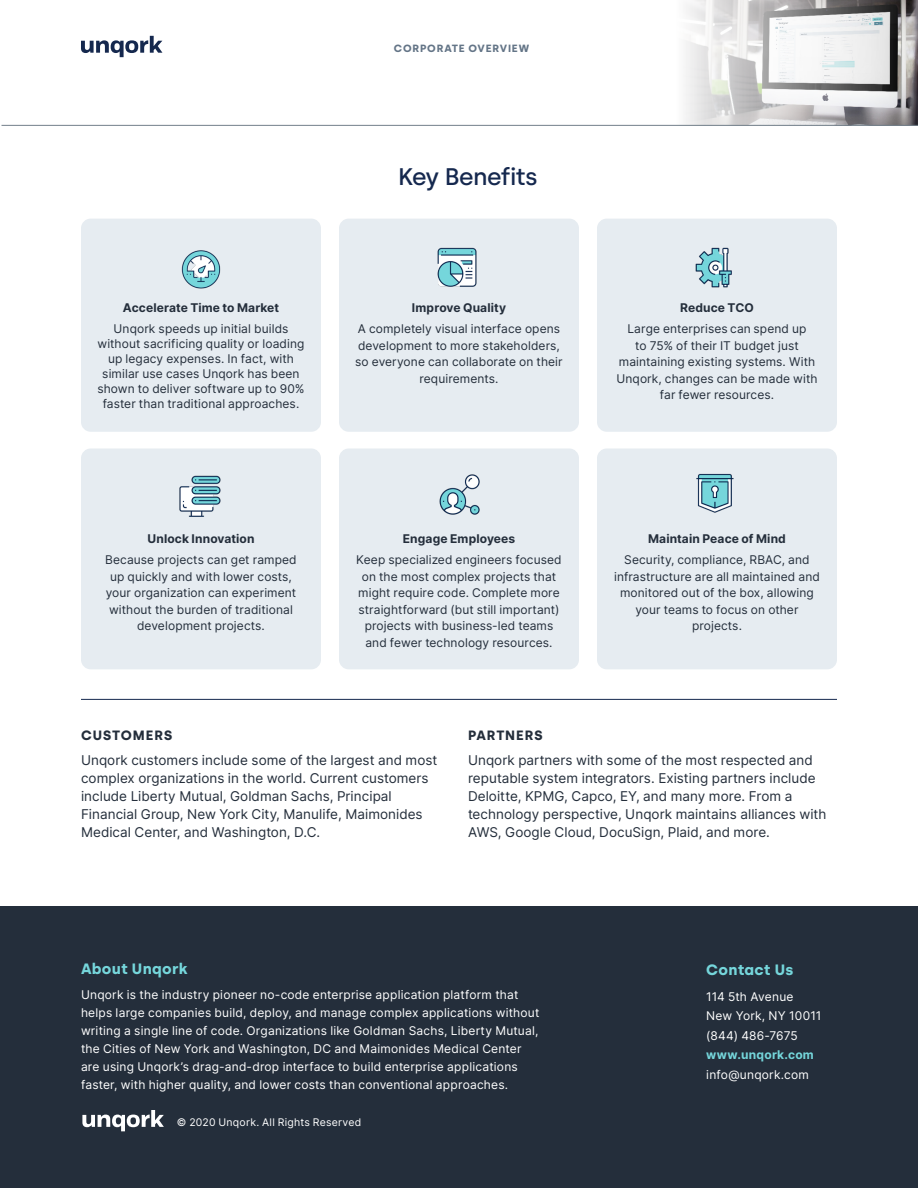
<style>
.page{position:relative;width:918px;height:1188px;background:#fff}
.page>*{position:absolute;margin:0;border:0;box-sizing:border-box;transform-origin:0 0}
.Body{font:500 24px "Silka";letter-spacing:-.035em;color:#15284e}
.Body-2{font:700 15px "Silka";letter-spacing:.02em;color:#75d6db}
.Body-3{font:13.5px/18px "Inter";letter-spacing:.005em;color:#242e3b}
.Body-4{font:700 13.5px "Silka";letter-spacing:.065em;color:#242e3b}
.Body-5{font:12px/16.5px "Inter";letter-spacing:.01em;color:#242e3b;text-align:center}
.Body-6{font:12px/18px "Inter";letter-spacing:.02em;color:#fff}
.Body-7{font:700 12px "Inter";letter-spacing:.01em;color:#242e3b}
.Body-8{font:10.5px "Inter";letter-spacing:.025em;color:#fff}
.t1{font:700 10.5px "Silka";letter-spacing:.075em;color:#647587}
.s1{font-weight:700;color:#75d6db}
</style>
<div class="page">
<div style="left:597px;top:219px;width:240px;height:213px;background:#e6ecf1;border-radius:10px"></div>
<div style="left:0;top:906px;width:918px;height:282px;background:#242e3b"></div>
<svg style="left:82px;top:1110px;width:82px;height:21px"></svg>
<hr style="left:81px;top:699px;width:756px;height:1px;background:#15284e">
<div style="left:81px;top:219px;width:240px;height:213px;background:#e6ecf1;border-radius:10px"></div>
<div style="left:81px;top:449px;width:240px;height:220px;background:#e6ecf1;border-radius:10px"></div>
<div style="left:339px;top:219px;width:240px;height:213px;background:#e6ecf1;border-radius:10px"></div>
<div style="left:339px;top:449px;width:240px;height:220px;background:#e6ecf1;border-radius:10px"></div>
<div style="left:597px;top:449px;width:240px;height:220px;background:#e6ecf1;border-radius:10px"></div>
<img style="left:439px;top:474px;width:41px;height:41px">
<img style="left:695px;top:247px;width:37px;height:41px">
<img style="left:179px;top:475px;width:42px;height:42px">
<img style="left:181px;top:250px;width:40px;height:39px">
<img style="left:696px;top:473px;width:38px;height:40px">
<img style="left:437px;top:247px;width:40px;height:40px">
<img style="left:899px;top:0;width:19px;height:125px">
<svg style="left:597px;top:0;width:302px;height:125px"></svg>
<svg style="left:81px;top:36px;width:81px;height:21px"></svg>
<hr style="left:2px;top:125px;width:916px;height:1px;background:#727f8a">
<p class="t1" style="left:394px;top:42px;width:137px">CORPORATE OVERVIEW</p>
<p class="Body-7" style="left:123px;top:299px;width:158px">Accelerate Time to Market</p>
<p class="Body-5" style="left:97px;top:321px;width:209px;line-height:15px">Unqork speeds up initial builds without sacrificing quality or loading up legacy expenses. In fact, with similar use cases Unqork has been shown to deliver software up to 90% faster than traditional approaches.</p>
<p class="Body-7" style="left:147px;top:530px;width:109px">Unlock Innovation</p>
<p class="Body-5" style="left:105px;top:551px;width:193px">Because projects can get ramped up quickly and with lower costs, your organization can experiment without the burden of traditional development projects.</p>
<p class="Body" style="left:398px;top:163px;width:141px">Key Benefits</p>
<p class="Body-7" style="left:412px;top:299px;width:96px">Improve Quality</p>
<p class="Body-5" style="left:355px;top:320px;width:209px">A completely visual interface opens development to more stakeholders, so everyone can collaborate on their requirements.</p>
<p class="Body-7" style="left:403px;top:530px;width:114px">Engage Employees</p>
<p class="Body-5" style="left:356px;top:551px;width:207px">Keep specialized engineers focused on the most complex projects that might require code. Complete more straightforward (but still important) projects with business-led teams and fewer technology resources.</p>
<p class="Body-7" style="left:680px;top:299px;width:75px">Reduce TCO</p>
<p class="Body-5" style="left:616px;top:320px;width:203px">Large enterprises can spend up<br>to 75% of their IT budget just maintaining existing systems. With<br>Unqork, changes can be made with far fewer resources.</p>
<p class="Body-7" style="left:648px;top:530px;width:139px">Maintain Peace of Mind</p>
<p class="Body-5" style="left:614px;top:551px;width:207px">Security, compliance, RBAC, and infrastructure are all maintained and monitored out of the box, allowing your teams to focus on other projects.</p>
<p class="Body-4" style="left:81px;top:727px;width:93px">CUSTOMERS</p>
<p class="Body-3" style="left:81px;top:750px;width:358px">Unqork customers include some of the largest and most complex organizations in the world. Current customers include Liberty Mutual, Goldman Sachs, Principal Financial Group, New York City, Manulife, Maimonides Medical Center, and Washington, D.C.</p>
<p class="Body-4" style="left:468px;top:727px;width:76px">PARTNERS</p>
<p class="Body-3" style="left:468px;top:750px;width:360px">Unqork partners with some of the most respected and reputable system integrators. Existing partners include Deloitte, KPMG, Capco, EY, and many more. From a technology perspective, Unqork maintains alliances with AWS, Google Cloud, DocuSign, Plaid, and more.</p>
<p class="Body-2" style="left:81px;top:960px;width:108px">About Unqork</p>
<p class="Body-6" style="left:81px;top:985px;width:460px">Unqork is the industry pioneer no-code enterprise application platform that helps large companies build, deploy, and manage complex applications without writing a single line of code. Organizations like Goldman Sachs, Liberty Mutual, the Cities of New York and Washington, DC and Maimonides Medical Center are using Unqork’s drag-and-drop interface to build enterprise applications faster, with higher quality, and lower costs than conventional approaches.</p>
<p class="Body-8" style="left:177px;top:1115px;width:186px">© 2020 Unqork. All Rights Reserved</p>
<p class="Body-2" style="left:706px;top:960px;width:89px">Contact Us</p>
<p class="Body-6" style="left:706px;top:986px;width:117px;line-height:19.5px">114 5th Avenue<br>New York, NY 10011 (844) 486-7675 <span class="s1">www.unqork.com </span>info@unqork.com</p>
</div>
